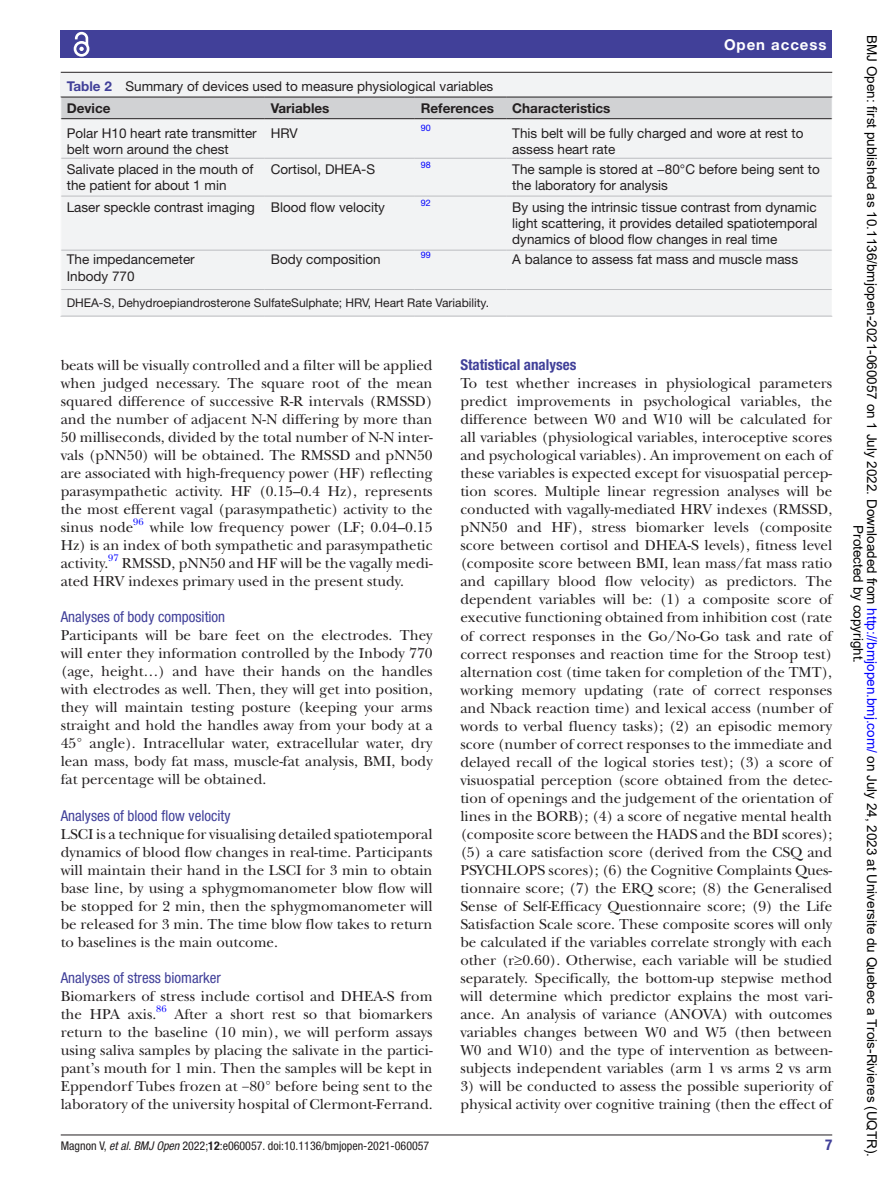
<style>
.page{position:relative;width:893px;height:1191px;background:#fff}
.page>*{position:absolute;margin:0;border:0;box-sizing:border-box;transform-origin:0 0}
.t1{font:15px/18px "New Baskerville";color:#231f20;text-align:justify}
.t2{font:condensed 15px "Helvetica Neue LT Std";color:#414099}
.t3{font:700 condensed 15px "Helvetica Neue LT Std";color:#414099}
.t4{font:700 15px "Helvetica Neue LT Std";letter-spacing:.065em;color:#fff}
.t5{font:13.5px/16.2px "Helvetica Neue LT Std";color:#231f20}
.t6{font:13.5px "Arial";color:#000}
.t7{font:700 13.5px "Helvetica Neue LT Std";color:#231f20}
.t8{font:12px "Helvetica Neue LT Std";color:#231f20}
.t9{font:12px "Helvetica Neue LT Std Cn 4";color:#231f20}
.t10{font:9.9px "New Baskerville";color:#00f}
.t11{font:9px "Helvetica Neue LT Std";color:#00f}
.s1{font-weight:700;color:#414099}
.s2{font-weight:700}
.s3{font-family:"Helvetica Neue LT Std";font-style:italic;font-stretch:condensed}
.s4{font-family:"Helvetica Neue LT Std";font-weight:700;font-stretch:condensed}
.s5{color:#00f}
</style>
<div class="page">
<hr style="left:61px;top:1134px;width:771px;height:1px;background:#231f20">
<div style="left:61px;top:31px;width:771px;height:27px;background:#414099"></div>
<svg style="left:73px;top:31px;width:17px;height:26px"></svg>
<div style="left:61px;top:73px;width:771px;height:243px;background:#f2f3f4"></div>
<hr style="left:61px;top:72px;width:771px;height:1px;background:#231f20">
<hr style="left:61px;top:158px;width:204px;height:1px;background:#bcbdc0">
<hr style="left:265px;top:158px;width:150px;height:1px;background:#bcbdc0">
<hr style="left:415px;top:158px;width:91px;height:1px;background:#bcbdc0">
<hr style="left:506px;top:158px;width:326px;height:1px;background:#bcbdc0">
<hr style="left:61px;top:196px;width:204px;height:1px;background:#bcbdc0">
<hr style="left:265px;top:196px;width:150px;height:1px;background:#bcbdc0">
<hr style="left:415px;top:196px;width:91px;height:1px;background:#bcbdc0">
<hr style="left:506px;top:196px;width:326px;height:1px;background:#bcbdc0">
<hr style="left:61px;top:250px;width:204px;height:1px;background:#bcbdc0">
<hr style="left:265px;top:250px;width:150px;height:1px;background:#bcbdc0">
<hr style="left:265px;top:289px;width:150px;height:1px;background:#bcbdc0">
<hr style="left:415px;top:250px;width:91px;height:1px;background:#bcbdc0">
<hr style="left:415px;top:289px;width:91px;height:1px;background:#bcbdc0">
<hr style="left:506px;top:250px;width:326px;height:1px;background:#bcbdc0">
<hr style="left:506px;top:289px;width:326px;height:1px;background:#bcbdc0">
<hr style="left:61px;top:289px;width:204px;height:1px;background:#bcbdc0">
<hr style="left:61px;top:316px;width:204px;height:1px;background:#bcbdc0">
<hr style="left:265px;top:316px;width:150px;height:1px;background:#bcbdc0">
<hr style="left:415px;top:316px;width:91px;height:1px;background:#bcbdc0">
<hr style="left:506px;top:316px;width:326px;height:1px;background:#bcbdc0">
<svg style="left:60px;top:97px;width:773px;height:22px;background:#c6c7c9"></svg>
<p class="t5" style="left:67px;top:75px;width:428px;line-height:22px"><span class="s1">Table 2</span> Summary of devices used to measure physiological variables<br><span class="s2">Device</span></p>
<p class="t7" style="left:271px;top:99px;width:60px">Variables</p>
<p class="t7" style="left:421px;top:99px;width:75px">References</p>
<p class="t7" style="left:512px;top:99px;width:100px">Characteristics</p>
<p class="t4" style="left:724px;top:35px;width:104px">Open access</p>
<p class="t5" style="left:67px;top:124px;width:192px">Polar H10 heart rate transmitter belt worn around the chest</p>
<p class="t5" style="left:271px;top:124px;width:29px">HRV</p>
<p class="t11" style="left:421px;top:123px;width:11px">90</p>
<p class="t5" style="left:512px;top:124px;width:293px">This belt will be fully charged and wore at rest to assess heart rate</p>
<p class="t5" style="left:67px;top:161px;width:188px">Salivate placed in the mouth of the patient for about 1 min</p>
<p class="t5" style="left:271px;top:161px;width:106px">Cortisol, DHEA-S</p>
<p class="t11" style="left:421px;top:159px;width:11px">98</p>
<p class="t5" style="left:512px;top:161px;width:309px">The sample is stored at −80°C before being sent to the laboratory for analysis</p>
<p class="t5" style="left:67px;top:199px;width:320px">Laser speckle contrast imaging Blood flow velocity</p>
<p class="t11" style="left:421px;top:197px;width:11px">92</p>
<p class="t5" style="left:512px;top:199px;width:307px;text-align:justify">By using the intrinsic tissue contrast from dynamic light scattering, it provides detailed spatiotemporal dynamics of blood flow changes in real time</p>
<p class="t5" style="left:67px;top:251px;width:130px">The impedancemeter<br>Inbody 770</p>
<p class="t5" style="left:271px;top:251px;width:112px">Body composition</p>
<p class="t11" style="left:421px;top:250px;width:11px">99</p>
<p class="t5" style="left:512px;top:251px;width:287px">A balance to assess fat mass and muscle mass</p>
<p class="t8" style="left:67px;top:296px;width:424px">DHEA-S, Dehydroepiandrosterone SulfateSulphate; HRV, Heart Rate Variability.</p>
<p class="t1" style="left:61px;top:356px;width:373px">beats will be visually controlled and a filter will be applied when judged necessary. The square root of the mean squared difference of successive R-R intervals (RMSSD) and the number of adjacent N-N differing by more than 50 milliseconds, divided by the total number of N-N inter&shy;vals (pNN50) will be obtained. The RMSSD and pNN50 are associated with high-frequency power (HF) reflecting parasympathetic activity. HF (0.15–0.4 Hz), represents the most efferent vagal (parasympathetic) activity to the sinus node</p>
<p class="t10" style="left:133px;top:516px;width:12px">96</p>
<p class="t1" style="left:61px;top:518px;width:373px;text-indent:89px">while low frequency power (LF; 0.04–0.15<br>Hz) is an index of both sympathetic and parasympathetic activity.</p>
<p class="t10" style="left:108px;top:552px;width:12px">97</p>
<p class="t1" style="left:61px;top:554px;width:373px;text-indent:61px">RMSSD, pNN50 and HF will be the vagally medi&shy;ated HRV indexes primary used in the present study.</p>
<p class="t2" style="left:61px;top:608px;width:166px">Analyses of body composition</p>
<p class="t1" style="left:61px;top:626px;width:373px">Participants will be bare feet on the electrodes. They will enter they information controlled by the Inbody 770 (age, height…) and have their hands on the handles with electrodes as well. Then, they will get into position, they will maintain testing posture (keeping your arms straight and hold the handles away from your body at a 45° angle). Intracellular water, extracellular water, dry lean mass, body fat mass, muscle-fat analysis, BMI, body fat percentage will be obtained.</p>
<p class="t2" style="left:61px;top:806px;width:171px">Analyses of blood flow velocity</p>
<p class="t1" style="left:61px;top:825px;width:373px">LSCI is a technique for visualising detailed spatiotemporal dynamics of blood flow changes in real-time. Participants will maintain their hand in the LSCI for 3 min to obtain base line, by using a sphygmomanometer blow flow will be stopped for 2 min, then the sphygmomanometer will be released for 3 min. The time blow flow takes to return to baselines is the main outcome.</p>
<p class="t2" style="left:61px;top:969px;width:162px">Analyses of stress biomarker</p>
<p class="t1" style="left:61px;top:987px;width:373px">Biomarkers of stress include cortisol and DHEA-S from the HPA axis.</p>
<p class="t10" style="left:156px;top:1003px;width:12px">86</p>
<p class="t1" style="left:61px;top:1005px;width:373px;text-indent:114px">After a short rest so that biomarkers return to the baseline (10 min), we will perform assays using saliva samples by placing the salivate in the partici&shy;pant’s mouth for 1 min. Then the samples will be kept in Eppendorf Tubes frozen at −80° before being sent to the laboratory of the university hospital of Clermont-Ferrand.</p>
<p class="t3" style="left:460px;top:356px;width:117px">Statistical analyses</p>
<p class="t1" style="left:460px;top:374px;width:373px">To test whether increases in physiological parameters predict improvements in psychological variables, the difference between W0 and W10 will be calculated for all variables (physiological variables, interoceptive scores and psychological variables). An improvement on each of these variables is expected except for visuospatial percep&shy;tion scores. Multiple linear regression analyses will be conducted with vagally-mediated HRV indexes (RMSSD, pNN50 and HF), stress biomarker levels (composite score between cortisol and DHEA-S levels), fitness level (composite score between BMI, lean mass/fat mass ratio and capillary blood flow velocity) as predictors. The dependent variables will be: (1) a composite score of executive functioning obtained from inhibition cost (rate of correct responses in the Go/No-Go task and rate of correct responses and reaction time for the Stroop test) alternation cost (time taken for completion of the TMT), working memory updating (rate of correct responses and Nback reaction time) and lexical access (number of words to verbal fluency tasks); (2) an episodic memory score (number of correct responses to the immediate and delayed recall of the logical stories test); (3) a score of visuospatial perception (score obtained from the detec&shy;tion of openings and the judgement of the orientation of lines in the BORB); (4) a score of negative mental health (composite score between the HADS and the BDI scores); (5) a care satisfaction score (derived from the CSQ and PSYCHLOPS scores); (6) the Cognitive Complaints Ques&shy;tionnaire score; (7) the ERQ score; (8) the Generalised Sense of Self-Efficacy Questionnaire score; (9) the Life Satisfaction Scale score. These composite scores will only be calculated if the variables correlate strongly with each other (r≥0.60). Otherwise, each variable will be studied separately. Specifically, the bottom-up stepwise method will determine which predictor explains the most vari&shy;ance. An analysis of variance (ANOVA) with outcomes variables changes between W0 and W5 (then between W0 and W10) and the type of intervention as between&shy;subjects independent variables (arm 1 vs arms 2 vs arm</p>
<p class="t1" style="left:460px;top:1077px;width:373px">3) will be conducted to assess the possible superiority of physical activity over cognitive training (then the effect of</p>
<p class="t9" style="left:61px;top:1138px;width:370px">Magnon V, <span class="s3">et al</span>. <span class="s3">BMJ Open</span> 2022;<span class="s4">12</span>:e060057. doi:10.1136/bmjopen-2021-060057</p>
<p class="t3" style="left:825px;top:1135px;width:9px">7</p>
<p class="t6" style="left:881px;top:35px;width:1123px;rotate:90deg">BMJ Open: first published as 10.1136/bmjopen-2021-060057 on 1 July 2022. Downloaded from <span class="s5">http://bmjopen.bmj.com/</span> on July 24, 2023 at Universite du Quebec a Trois-Rivieres (UQTR).</p>
<p class="t6" style="left:868px;top:525px;width:140px;rotate:90deg">Protected by copyright.</p>
</div>
